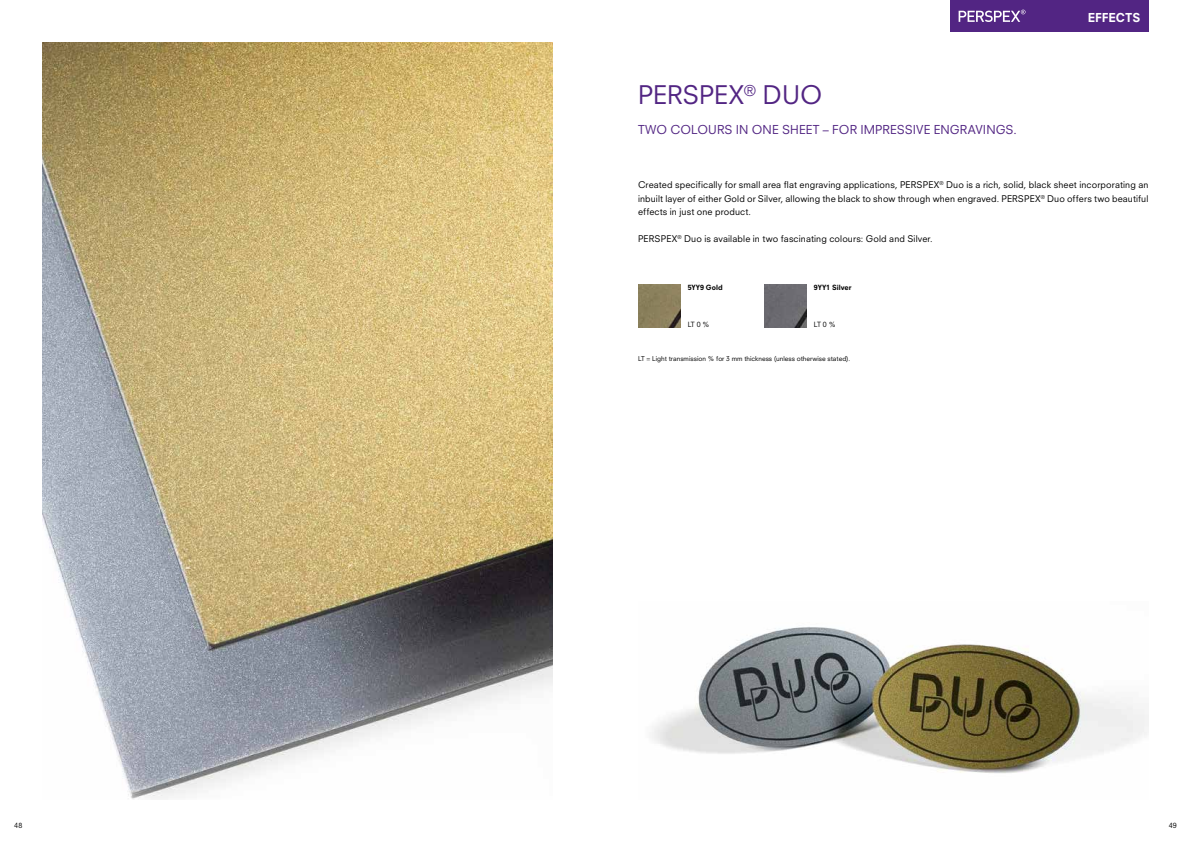
<style>
.page{position:relative;width:1191px;height:842px;background:#fff}
.page>*{position:absolute;margin:0;border:0;box-sizing:border-box;transform-origin:0 0}
.t1{font:25px "Neuzeit SLT Std";color:#522583}
.t2{font:12px "Neuzeit SLT Std";letter-spacing:.005em;color:#522583}
.t3{font:800 12px "Neuzeit SLT Std";color:#fff}
.t4{font:9px/13.5px "Neuzeit SLT Std";letter-spacing:.015em;color:#000;text-align:justify}
.t5{font:800 7px "Neuzeit SLT Std";color:#000}
.t6{font:7px "Neuzeit SLT Std";letter-spacing:-.03em;color:#000}
.t7{font:6.5px "Neuzeit SLT Std";color:#000}
</style>
<div class="page">
<img style="left:652px;top:627px;width:496px;height:146px">
<div style="left:950px;top:0;width:198px;height:31px;background:#522583"></div>
<svg style="left:958px;top:10px;width:67px;height:12px"></svg>
<img style="left:43px;top:43px;width:510px;height:756px">
<img style="left:638px;top:285px;width:42px;height:42px">
<div style="left:764px;top:285px;width:42px;height:42px;background:#6c6b71"></div>
<h1 class="t1" style="left:638px;top:79px;width:186px">PERSPEX<sup>®</sup> DUO</h1>
<h2 class="t2" style="left:638px;top:122px;width:380px">TWO COLOURS IN ONE SHEET – FOR IMPRESSIVE ENGRAVINGS.</h2>
<h2 class="t3" style="left:1087px;top:10px;width:54px">EFFECTS</h2>
<p class="t4" style="left:638px;top:178px;width:512px">Created specifically for small area flat engraving applications, PERSPEX<sup>®</sup> Duo is a rich, solid, black sheet incorporating an inbuilt layer of either Gold or Silver, allowing the black to show through when engraved. PERSPEX<sup>®</sup> Duo offers two beautiful effects in just one product.</p>
<p class="t4" style="left:638px;top:232px;width:296px">PERSPEX<sup>®</sup> Duo is available in two fascinating colours: Gold and Silver.</p>
<p class="t5" style="left:814px;top:283px;width:39px">9YY1 Silver</p>
<p class="t6" style="left:814px;top:320px;width:23px">LT 0 %</p>
<p class="t7" style="left:638px;top:354px;width:214px">LT = Light transmission % for 3 mm thickness (unless otherwise stated).</p>
<p class="t5" style="left:687px;top:283px;width:36px">5YY9 Gold</p>
<p class="t6" style="left:687px;top:320px;width:23px">LT 0 %</p>
<p class="t6" style="left:14px;top:821px;width:10px">48</p>
<p class="t6" style="left:1168px;top:821px;width:10px">49</p>
</div>
